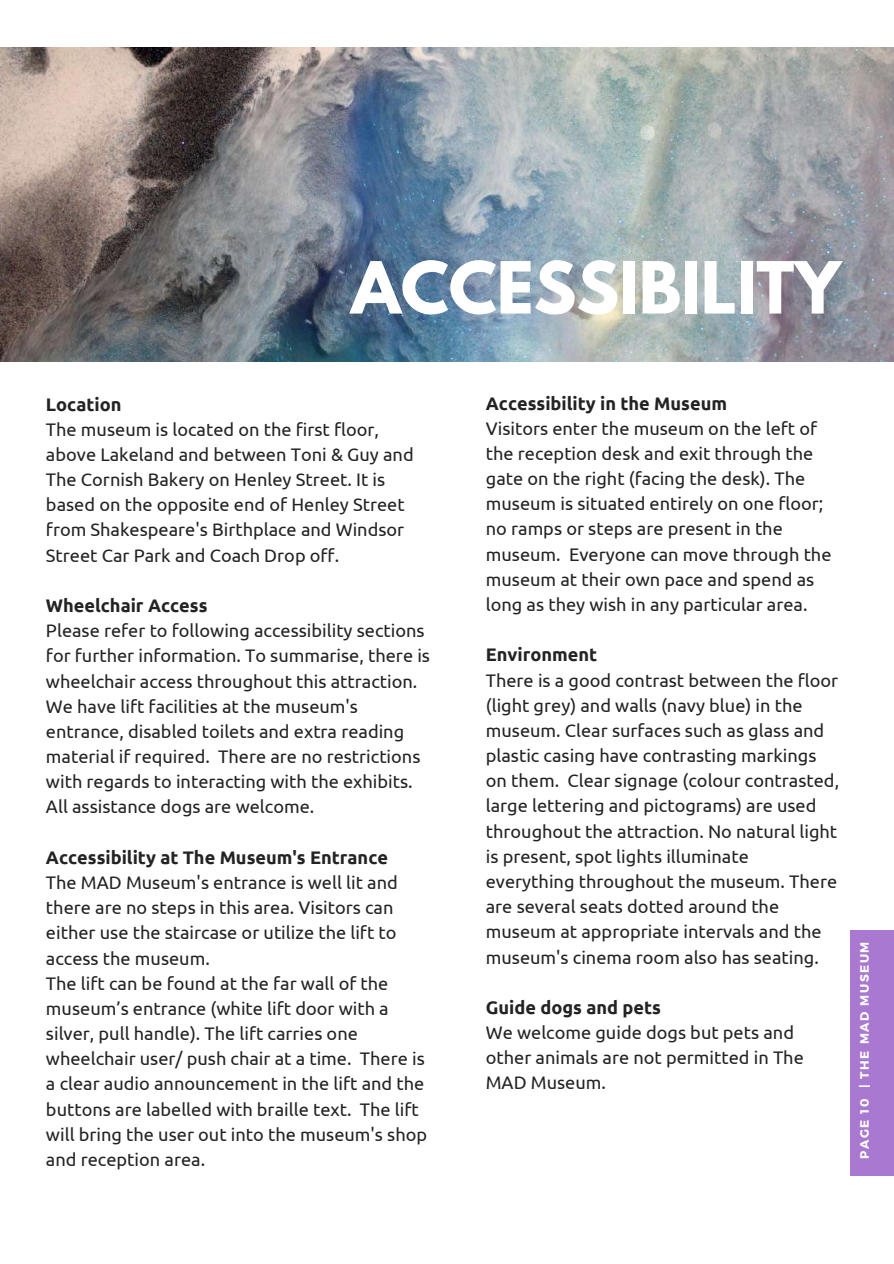
<style>
.page{position:relative;width:894px;height:1264px;background:#fff}
.page>*{position:absolute;margin:0;border:0;box-sizing:border-box;transform-origin:0 0}
.t1{font:700 63.6px "League Spartan";color:#fff}
.t2{font:18.15px/25.2px "Ubuntu";color:#232323}
.t3{font:700 18.15px "Ubuntu";color:#232323}
.t4{font:700 12.15px "Montserrat";letter-spacing:.13em;color:#fff}
</style>
<div class="page">
<img style="left:0;top:47px;width:893px;height:314px">
<div style="left:850px;top:930px;width:43px;height:245px;background:#a978d0"></div>
<h1 class="t1" style="left:351px;top:256px;width:491px">ACCESSIBILITY</h1>
<p class="t3" style="left:46px;top:393px;width:77px">Location</p>
<p class="t2" style="left:46px;top:416px;width:369px">The museum is located on the first floor, above Lakeland and between Toni &amp; Guy and The Cornish Bakery on Henley Street. It is based on the opposite end of Henley Street from Shakespeare's Birthplace and Windsor Street Car Park and Coach Drop off.</p>
<p class="t3" style="left:46px;top:595px;width:163px">Wheelchair Access</p>
<p class="t2" style="left:46px;top:618px;width:385px">Please refer to following accessibility sections for further information. To summarise, there is wheelchair access throughout this attraction.<br>We have lift facilities at the museum's entrance, disabled toilets and extra reading material if required. There are no restrictions with regards to interacting with the exhibits.<br>All assistance dogs are welcome.</p>
<p class="t3" style="left:46px;top:846px;width:343px">Accessibility at The Museum's Entrance</p>
<p class="t2" style="left:46px;top:869px;width:382px">The MAD Museum's entrance is well lit and there are no steps in this area. Visitors can either use the staircase or utilize the lift to access the museum.<br>The lift can be found at the far wall of the museum’s entrance (white lift door with a silver, pull handle). The lift carries one wheelchair user/ push chair at a time. There is a clear audio announcement in the lift and the buttons are labelled with braille text. The lift will bring the user out into the museum's shop and reception area.</p>
<p class="t3" style="left:485px;top:392px;width:243px">Accessibility in the Museum</p>
<p class="t2" style="left:485px;top:415px;width:347px">Visitors enter the museum on the left of the reception desk and exit through the gate on the right (facing the desk). The museum is situated entirely on one floor; no ramps or steps are present in the museum. Everyone can move through the museum at their own pace and spend as long as they wish in any particular area.</p>
<p class="t3" style="left:485px;top:644px;width:113px">Environment</p>
<p class="t2" style="left:485px;top:667px;width:355px">There is a good contrast between the floor (light grey) and walls (navy blue) in the museum. Clear surfaces such as glass and plastic casing have contrasting markings on them. Clear signage (colour contrasted, large lettering and pictograms) are used throughout the attraction. No natural light is present, spot lights illuminate everything throughout the museum. There are several seats dotted around the museum at appropriate intervals and the museum's cinema room also has seating.</p>
<p class="t3" style="left:485px;top:996px;width:177px">Guide dogs and pets</p>
<p class="t2" style="left:485px;top:1019px;width:319px">We welcome guide dogs but pets and other animals are not permitted in The<br>MAD Museum.</p>
<p class="t4" style="left:856px;top:1158px;width:219px;rotate:-90deg">PAGE 10 | THE MAD MUSEUM</p>
</div>
